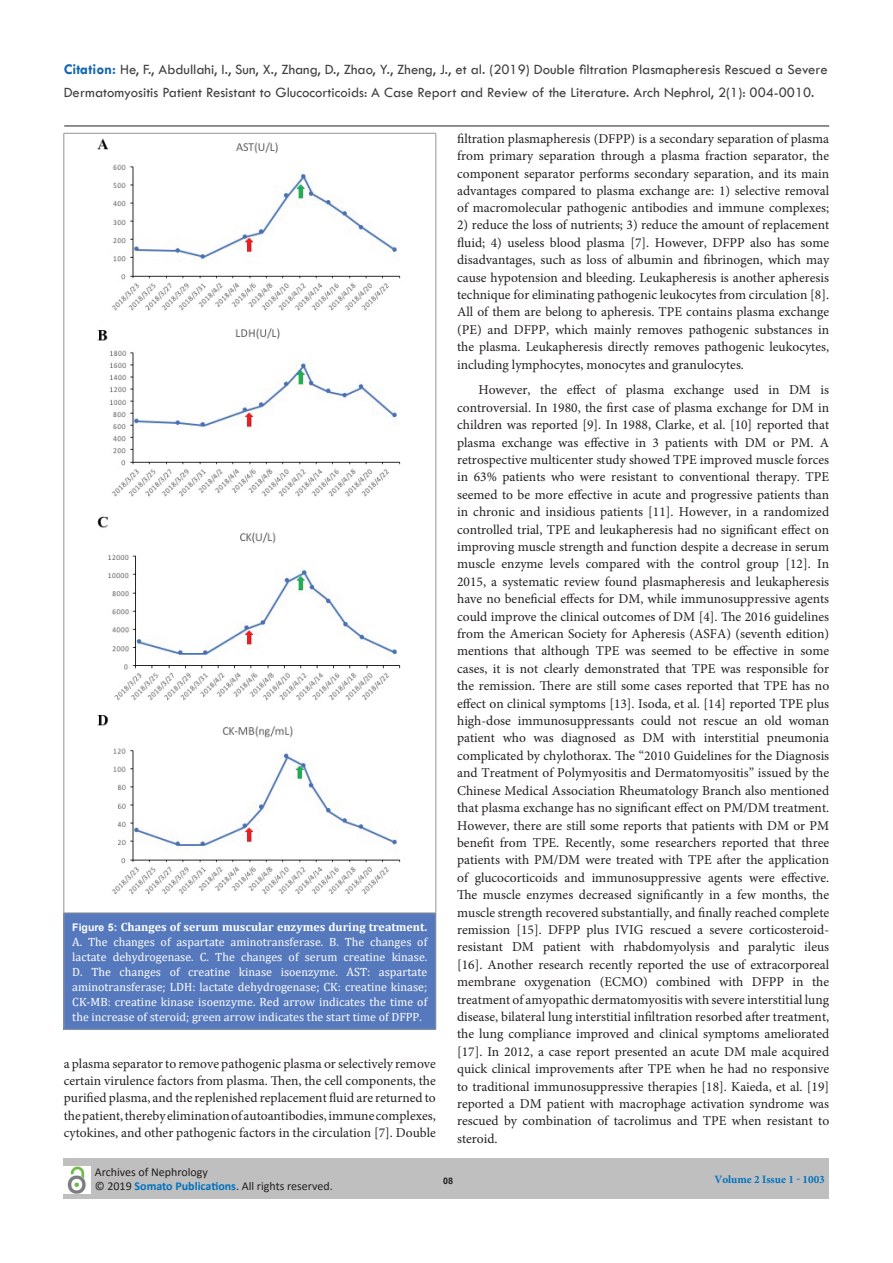
<style>
.page{position:relative;width:893px;height:1263px;background:#fff}
.page>*{position:absolute;margin:0;border:0;box-sizing:border-box;transform-origin:0 0}
.t1{font:14.7px/22.5px "Tw Cen";color:#404041}
.t2{font:13.5px/17.4px "Minion Pro";color:#231f20;text-align:justify}
.t3{font:12px/15px "Cambria";color:#fff;text-align:justify}
.t4{font:12px/14.4px "Calibri";color:#231f20}
.t5{font:700 11.25px "Minion Pro";color:#0072bc}
.t6{font:700 9px "Arial";color:#231f20}
.s1{font-weight:700;font-size:15px;color:#1267b3}
.s2{color:#3e3e3f}
.s3{font-family:"Arial";font-weight:700;font-size:10.5px}
.s4{font-weight:700}
.s5{font-weight:700;color:#0072bc}
</style>
<div class="page">
<hr style="left:64px;top:126px;width:765px;height:1px;background:#231f20">
<div style="left:64px;top:1158px;width:765px;height:41px;background:#bfbfc0"></div>
<img style="left:64px;top:1167px;width:26px;height:26px">
<div style="left:64px;top:913px;width:372px;height:116px;background:#5679bd"></div>
<hr style="left:64px;top:133px;width:372px;height:1px;background:#939598">
<hr style="left:64px;top:133px;width:1px;height:780px;background:#939598">
<hr style="left:436px;top:133px;width:1px;height:780px;background:#939598">
<hr style="left:64px;top:913px;width:372px;height:1px;background:#939598">
<hr style="left:64px;top:913px;width:1px;height:116px;background:#939598">
<hr style="left:436px;top:913px;width:1px;height:116px;background:#939598">
<hr style="left:64px;top:1029px;width:372px;height:1px;background:#939598">
<img style="left:97px;top:138px;width:304px;height:757px">
<p class="t1" style="left:64px;top:58px;width:765px"><span class="s1">Citation:</span> He, F., Abdullahi, I., Sun, X., Zhang, D., Zhao, Y., Zheng, J., et al. (2019) Double filtration Plasmapheresis Rescued a Severe<br>Dermatomyositis Patient Resistant to Glucocorticoids: A Case Report and Review of the Literature. Arch Nephrol, 2(1): <span class="s2">004-0010.</span></p>
<p class="t3" style="left:72px;top:919px;width:356px"><span class="s3">Figure 5:</span> <span class="s4">Changes of serum muscular enzymes during treatment.<br></span>A. The changes of aspartate aminotransferase. B. The changes of lactate dehydrogenase. C. The changes of serum creatine kinase.<br>D. The changes of creatine kinase isoenzyme. AST: aspartate aminotransferase; LDH: lactate dehydrogenase; CK: creatine kinase; CK-MB: creatine kinase isoenzyme. Red arrow indicates the time of the increase of steroid; green arrow indicates the start time of DFPP.</p>
<p class="t2" style="left:64px;top:1055px;width:374px">a plasma separator to remove pathogenic plasma or selectively remove certain virulence factors from plasma. Then, the cell components, the purified plasma, and the replenished replacement fluid are returned to the patient, thereby elimination of autoantibodies, immune complexes, cytokines, and other pathogenic factors in the circulation [7]. Double</p>
<p class="t2" style="left:457px;top:130px;width:374px">filtration plasmapheresis (DFPP) is a secondary separation of plasma from primary separation through a plasma fraction separator, the component separator performs secondary separation, and its main advantages compared to plasma exchange are: 1) selective removal of macromolecular pathogenic antibodies and immune complexes;</p>
<p class="t2" style="left:457px;top:216px;width:374px">2) reduce the loss of nutrients; 3) reduce the amount of replacement fluid; 4) useless blood plasma [7]. However, DFPP also has some disadvantages, such as loss of albumin and fibrinogen, which may cause hypotension and bleeding. Leukapheresis is another apheresis technique for eliminating pathogenic leukocytes from circulation [8].<br>All of them are belong to apheresis. TPE contains plasma exchange (PE) and DFPP, which mainly removes pathogenic substances in the plasma. Leukapheresis directly removes pathogenic leukocytes, including lymphocytes, monocytes and granulocytes.</p>
<p class="t2" style="left:457px;top:381px;width:374px;text-indent:21px">However, the effect of plasma exchange used in DM is controversial. In 1980, the first case of plasma exchange for DM in children was reported [9]. In 1988, Clarke, et al. [10] reported that plasma exchange was effective in 3 patients with DM or PM. A retrospective multicenter study showed TPE improved muscle forces in 63% patients who were resistant to conventional therapy. TPE seemed to be more effective in acute and progressive patients than in chronic and insidious patients [11]. However, in a randomized controlled trial, TPE and leukapheresis had no significant effect on improving muscle strength and function despite a decrease in serum muscle enzyme levels compared with the control group [12]. In 2015, a systematic review found plasmapheresis and leukapheresis have no beneficial effects for DM, while immunosuppressive agents could improve the clinical outcomes of DM [4]. The 2016 guidelines from the American Society for Apheresis (ASFA) (seventh edition) mentions that although TPE was seemed to be effective in some cases, it is not clearly demonstrated that TPE was responsible for the remission. There are still some cases reported that TPE has no effect on clinical symptoms [13]. Isoda, et al. [14] reported TPE plus high-dose immunosuppressants could not rescue an old woman patient who was diagnosed as DM with interstitial pneumonia complicated by chylothorax. The “2010 Guidelines for the Diagnosis and Treatment of Polymyositis and Dermatomyositis” issued by the Chinese Medical Association Rheumatology Branch also mentioned that plasma exchange has no significant effect on PM/DM treatment.<br>However, there are still some reports that patients with DM or PM benefit from TPE. Recently, some researchers reported that three patients with PM/DM were treated with TPE after the application of glucocorticoids and immunosuppressive agents were effective.<br>The muscle enzymes decreased significantly in a few months, the muscle strength recovered substantially, and finally reached complete remission [15]. DFPP plus IVIG rescued a severe corticosteroid&shy;resistant DM patient with rhabdomyolysis and paralytic ileus [16]. Another research recently reported the use of extracorporeal membrane oxygenation (ECMO) combined with DFPP in the treatment of amyopathic dermatomyositis with severe interstitial lung disease, bilateral lung interstitial infiltration resorbed after treatment, the lung compliance improved and clinical symptoms ameliorated [17]. In 2012, a case report presented an acute DM male acquired quick clinical improvements after TPE when he had no responsive to traditional immunosuppressive therapies [18]. Kaieda, et al. [19] reported a DM patient with macrophage activation syndrome was rescued by combination of tacrolimus and TPE when resistant to steroid.</p>
<p class="t4" style="left:95px;top:1164px;width:239px">Archives of Nephrology<br>© 2019 <span class="s5">Somato Publications</span>. All rights reserved.</p>
<p class="t6" style="left:443px;top:1174px;width:12px">08</p>
<p class="t5" style="left:714px;top:1171px;width:112px">Volume 2 Issue 1 - 1003</p>
</div>
